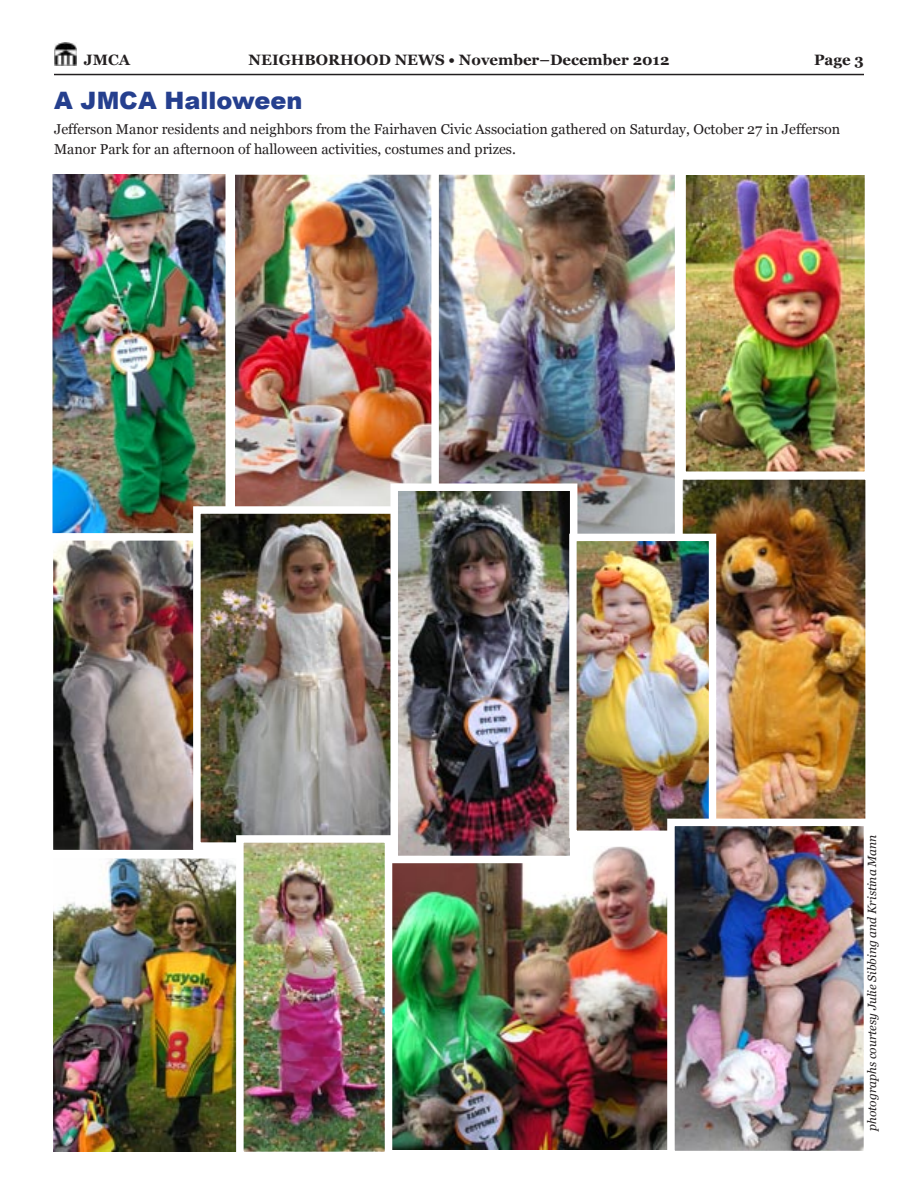
<style>
.page{position:relative;width:918px;height:1188px;background:#fff}
.page>*{position:absolute;margin:0;border:0;box-sizing:border-box;transform-origin:0 0}
.t1{font:900 24px "Arial";color:#253f8e}
.t2{font:700 15px "Georgia";color:#231f20}
.t3{font:14.25px/19.5px "Georgia";color:#231f20}
.t4{font:italic 12px "Georgia";color:#231f20}
</style>
<div class="page">
<img style="left:54px;top:42px;width:22px;height:24px">
<hr style="left:54px;top:74px;width:810px;height:1px;background:#231f20">
<img style="left:237px;top:174px;width:191px;height:329px">
<img style="left:52px;top:174px;width:185px;height:355px">
<img style="left:396px;top:846px;width:267px;height:304px">
<img style="left:53px;top:858px;width:179px;height:294px">
<img style="left:52px;top:529px;width:153px;height:332px">
<img style="left:686px;top:483px;width:180px;height:332px">
<img style="left:686px;top:175px;width:180px;height:308px">
<img style="left:189px;top:503px;width:198px;height:351px">
<img style="left:232px;top:831px;width:164px;height:321px">
<img style="left:428px;top:174px;width:258px;height:356px">
<img style="left:387px;top:480px;width:194px;height:387px">
<img style="left:566px;top:530px;width:154px;height:312px">
<img style="left:663px;top:815px;width:203px;height:336px">
<p class="t2" style="left:84px;top:51px;width:48px">JMCA</p>
<p class="t2" style="left:249px;top:51px;width:422px">NEIGHBORHOOD NEWS • November–December 2012</p>
<p class="t2" style="left:814px;top:51px;width:51px">Page 3</p>
<h1 class="t1" style="left:54px;top:83px;width:250px">A JMCA Halloween</h1>
<p class="t3" style="left:54px;top:120px;width:788px">Jefferson Manor residents and neighbors from the Fairhaven Civic Association gathered on Saturday, October 27 in Jefferson<br>Manor Park for an afternoon of halloween activities, costumes and prizes.</p>
<p class="t4" style="left:864px;top:1131px;width:298px;rotate:-90deg">photographs courtesy Julie Sibbing and Kristina Mann</p>
</div>
